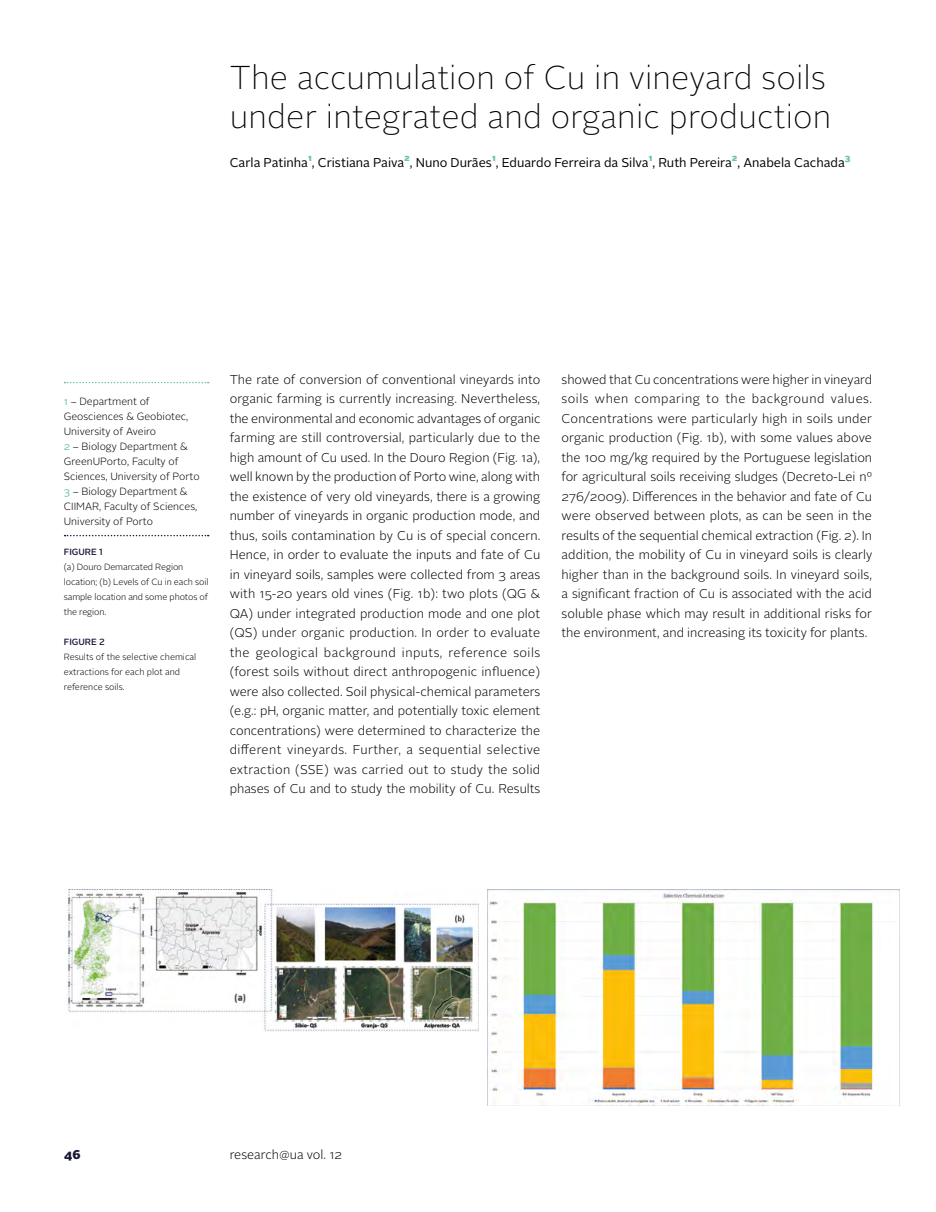
<style>
.page{position:relative;width:936px;height:1212px;background:#fff}
.page>*{position:absolute;margin:0;border:0;box-sizing:border-box;transform-origin:0 0}
.t1{font:100 33px/39px "Alright Sans";letter-spacing:.005em;color:#000}
.t2{font:300 12.75px/19.5px "Alright Sans";color:#000;text-align:justify}
.t3{font:12.75px "Alright Sans";color:#000}
.t4{font:900 12.75px "Alright Sans";color:#1a1937}
.t5{font:300 10.5px/15px "Alright Sans";color:#000}
.t6{font:300 9px/15px "Alright Sans";letter-spacing:-.01em;color:#000}
.t7{font:500 9px "Alright Sans";color:#1a1937}
.t8{font:900 8.85px "Alright Sans";color:#69c0ac}
.s1{font-weight:400;color:#69c0ac}
</style>
<div class="page">
<svg style="left:65px;top:382px;width:144px;height:1px"></svg>
<svg style="left:65px;top:535px;width:144px;height:1px"></svg>
<img style="left:67px;top:890px;width:411px;height:141px">
<img style="left:487px;top:890px;width:412px;height:216px">
<h1 class="t1" style="left:230px;top:58px;width:603px">The accumulation of Cu in vineyard soils under integrated and organic production</h1>
<p class="t3" style="left:230px;top:154px;width:616px">Carla Patinha , Cristiana Paiva , Nuno Durães , Eduardo Ferreira da Silva , Ruth Pereira , Anabela Cachada</p>
<p class="t8" style="left:308px;top:151px;width:5px">1</p>
<p class="t8" style="left:404px;top:151px;width:7px">2</p>
<p class="t8" style="left:492px;top:151px;width:5px">1</p>
<p class="t8" style="left:648px;top:151px;width:5px">1</p>
<p class="t8" style="left:732px;top:151px;width:7px">2</p>
<p class="t8" style="left:844px;top:151px;width:7px">3</p>
<p class="t5" style="left:64px;top:394px;width:137px"><span class="s1">1</span> – Department of<br>Geosciences &amp; Geobiotec,<br>University of Aveiro<br><span class="s1">2</span> – Biology Department &amp;<br>GreenUPorto, Faculty of<br>Sciences, University of Porto<br><span class="s1">3</span> – Biology Department &amp;<br>CIIMAR, Faculty of Sciences,<br>University of Porto</p>
<p class="t7" style="left:64px;top:545px;width:40px">FIGURE 1</p>
<p class="t6" style="left:64px;top:559px;width:146px">(a) Douro Demarcated Region location; (b) Levels of Cu in each soil sample location and some photos of the region.</p>
<p class="t7" style="left:64px;top:635px;width:42px">FIGURE 2</p>
<p class="t6" style="left:64px;top:649px;width:134px">Results of the selective chemical extractions for each plot and reference soils.</p>
<p class="t2" style="left:230px;top:370px;width:312px">The rate of conversion of conventional vineyards into organic farming is currently increasing. Nevertheless, the environmental and economic advantages of organic farming are still controversial, particularly due to the high amount of Cu used. In the Douro Region (Fig. 1a), well known by the production of Porto wine, along with the existence of very old vineyards, there is a growing number of vineyards in organic production mode, and thus, soils contamination by Cu is of special concern.<br>Hence, in order to evaluate the inputs and fate of Cu in vineyard soils, samples were collected from 3 areas with 15-20 years old vines (Fig. 1b): two plots (QG &amp; QA) under integrated production mode and one plot (QS) under organic production. In order to evaluate the geological background inputs, reference soils (forest soils without direct anthropogenic influence) were also collected. Soil physical-chemical parameters (e.g.: pH, organic matter, and potentially toxic element concentrations) were determined to characterize the different vineyards. Further, a sequential selective extraction (SSE) was carried out to study the solid phases of Cu and to study the mobility of Cu. Results</p>
<p class="t2" style="left:561px;top:370px;width:312px">showed that Cu concentrations were higher in vineyard soils when comparing to the background values.<br>Concentrations were particularly high in soils under organic production (Fig. 1b), with some values above the 100 mg/kg required by the Portuguese legislation for agricultural soils receiving sludges (Decreto-Lei nº 276/2009). Differences in the behavior and fate of Cu were observed between plots, as can be seen in the results of the sequential chemical extraction (Fig. 2). In addition, the mobility of Cu in vineyard soils is clearly higher than in the background soils. In vineyard soils, a significant fraction of Cu is associated with the acid soluble phase which may result in additional risks for the environment, and increasing its toxicity for plants.</p>
<p class="t4" style="left:64px;top:1146px;width:18px">46</p>
<p class="t2" style="left:230px;top:1145px;width:114px">research@ua vol. 12</p>
</div>
